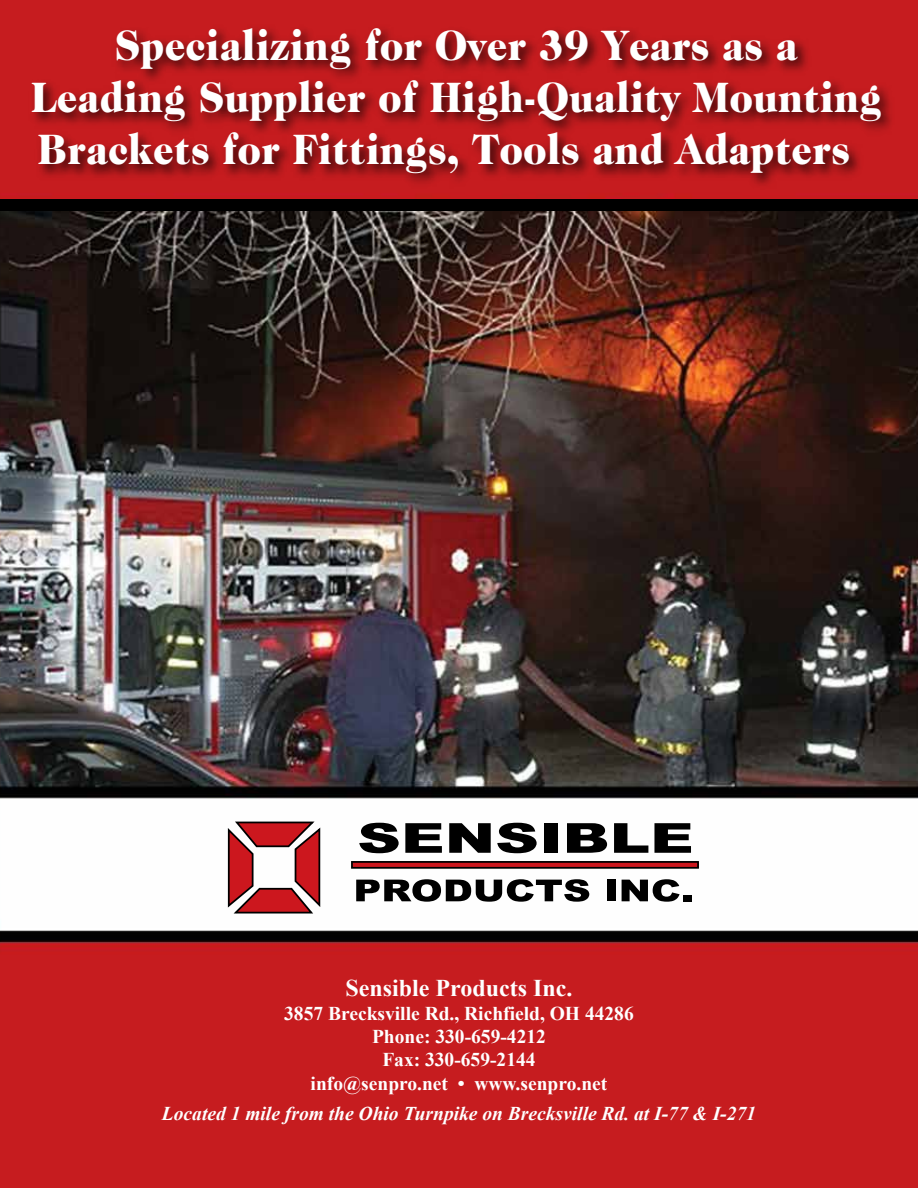
<style>
.page{position:relative;width:918px;height:1188px;background:#fff}
.page>*{position:absolute;margin:0;border:0;box-sizing:border-box;transform-origin:0 0}
.t1{font:900 43.35px/52.1px "Caslon 224 IT Cby BT";color:#fff;text-align:center;scale:.94 1}
.t2{font:700 24px "Times New Roman";color:#fff}
.t3{font:700 19.5px/23.4px "Times New Roman";color:#fff;text-align:center}
.t4{font:italic 700 19.5px "Times New Roman";color:#fff}
</style>
<div class="page">
<img style="left:0;top:0;width:918px;height:1188px">
<svg style="left:226px;top:820px;width:96px;height:95px"></svg>
<svg style="left:359px;top:823px;width:40px;height:30px"></svg>
<svg style="left:405px;top:823px;width:37px;height:30px"></svg>
<svg style="left:449px;top:823px;width:42px;height:30px"></svg>
<svg style="left:497px;top:823px;width:40px;height:30px"></svg>
<div style="left:544px;top:823px;width:13px;height:30px;background:#000"></div>
<svg style="left:567px;top:823px;width:40px;height:30px"></svg>
<svg style="left:614px;top:823px;width:34px;height:30px"></svg>
<svg style="left:654px;top:823px;width:37px;height:30px"></svg>
<svg style="left:356px;top:879px;width:233px;height:23px"></svg>
<div style="left:607px;top:880px;width:8px;height:21px;background:#000"></div>
<svg style="left:622px;top:879px;width:58px;height:23px"></svg>
<div style="left:684px;top:895px;width:8px;height:6px;background:#000"></div>
<div style="left:352px;top:862px;width:346px;height:6px;background:#cc171e"></div>
<div style="left:351px;top:861px;width:348px;height:8px;border:2px solid #000"></div>
<div style="left:0;top:199px;width:918px;height:11px;background:#000"></div>
<img style="left:22px;top:16px;width:879px;height:177px">
<p class="t1" style="left:30px;top:18px;width:907px">Specializing for Over 39 Years as a<br>Leading Supplier of High-Quality Mounting<br>Brackets for Fittings, Tools and Adapters</p>
<p class="t2" style="left:346px;top:972px;width:228px">Sensible Products Inc.</p>
<p class="t3" style="left:284px;top:1001px;width:351px">3857 Brecksville Rd., Richfield, OH 44286<br>Phone: 330-659-4212<br>Fax: 330-659-2144<br>info@senpro.net • www.senpro.net</p>
<p class="t4" style="left:162px;top:1100px;width:596px">Located 1 mile from the Ohio Turnpike on Brecksville Rd. at I-77 &amp; I-271</p>
</div>
